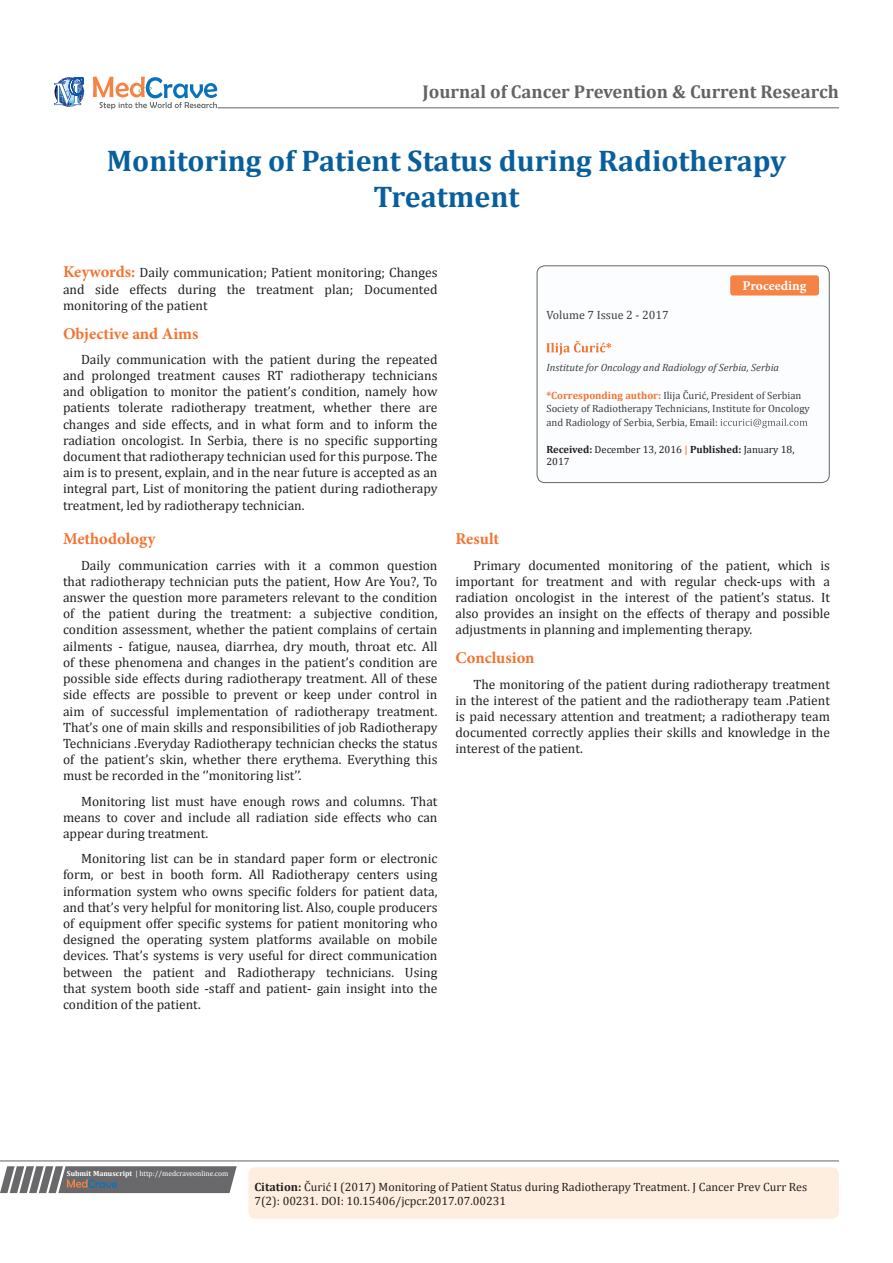
<style>
.page{position:relative;width:893px;height:1263px;background:#fff}
.page>*{position:absolute;margin:0;border:0;box-sizing:border-box;transform-origin:0 0}
.t1{font:700 30px/36px "Cambria";color:#085f9c;text-align:center}
.t2{font:700 18.6px "Cambria";color:#636366}
.t3{font:700 16.5px "Minion Pro";color:#f37331}
.t4{font:13.5px/16.2px "Cambria";color:#231f20;text-align:justify}
.t5{font:700 13.5px "Minion Pro";color:#fff}
.Citation{font:12px/14.4px "Cambria";color:#231f20}
.t6{font:12px "Cambria";color:#3e3e3f}
.t7{font:10.5px/13.5px "Cambria";color:#3e3e3f}
.t8{font:10.5px/12.6px "Cambria";color:#231f20}
.t9{font:italic 10.5px "Cambria";color:#3e3e3f}
.t10{font:7.5px "Cambria";color:#fff}
.s1{font-family:"Minion Pro";font-weight:700;font-size:16.5px;color:#f37331}
.s2{font-weight:700;color:#f37331}
.s3{font-weight:700}
.s4{font-weight:700;color:#f58345}
</style>
<div class="page">
<svg style="left:54px;top:77px;width:30px;height:30px"></svg>
<svg style="left:93px;top:77px;width:124px;height:32px"></svg>
<svg style="left:0;top:1166px;width:237px;height:27px;background:#78787a"></svg>
<hr style="left:0;top:1161px;width:839px;height:1px;background:#626465">
<hr style="left:218px;top:108px;width:621px;height:1px;background:#626465">
<div style="left:537px;top:266px;width:292px;height:217px;background:#fbfdfe;border-radius:8px"></div>
<svg style="left:546px;top:340px;width:65px;height:15px"></svg>
<svg style="left:720px;top:418px;width:87px;height:10px"></svg>
<div style="left:537px;top:265px;width:293px;height:218px;border:1px solid #626465;border-radius:8px"></div>
<div style="left:730px;top:275px;width:89px;height:21px;background:#f58345;border-radius:3px"></div>
<div style="left:248px;top:1167px;width:591px;height:52px;background:#feeee0;border-radius:7px"></div>
<p class="t2" style="left:423px;top:79px;width:418px">Journal of Cancer Prevention &amp; Current Research</p>
<p class="t1" style="left:107px;top:142px;width:681px">Monitoring of Patient Status during Radiotherapy<br>Treatment</p>
<p class="t4" style="left:63px;top:265px;width:376px"><span class="s1">Keywords:</span> Daily communication; Patient monitoring; Changes and side effects during the treatment plan; Documented monitoring of the patient</p>
<p class="t3" style="left:63px;top:322px;width:137px">Objective and Aims</p>
<p class="t4" style="left:63px;top:351px;width:376px;text-indent:18px">Daily communication with the patient during the repeated and prolonged treatment causes RT radiotherapy technicians and obligation to monitor the patient’s condition, namely how patients tolerate radiotherapy treatment, whether there are changes and side effects, and in what form and to inform the radiation oncologist. In Serbia, there is no specific supporting document that radiotherapy technician used for this purpose. The aim is to present, explain, and in the near future is accepted as an integral part, List of monitoring the patient during radiotherapy treatment, led by radiotherapy technician.</p>
<p class="t3" style="left:63px;top:528px;width:94px">Methodology</p>
<p class="t4" style="left:63px;top:557px;width:376px;text-indent:18px">Daily communication carries with it a common question that radiotherapy technician puts the patient, How Are You?, To answer the question more parameters relevant to the condition of the patient during the treatment: a subjective condition, condition assessment, whether the patient complains of certain ailments - fatigue, nausea, diarrhea, dry mouth, throat etc. All of these phenomena and changes in the patient’s condition are possible side effects during radiotherapy treatment. All of these side effects are possible to prevent or keep under control in aim of successful implementation of radiotherapy treatment.<br>That’s one of main skills and responsibilities of job Radiotherapy Technicians .Everyday Radiotherapy technician checks the status of the patient’s skin, whether there erythema. Everything this must be recorded in the ‘’monitoring list’’.</p>
<p class="t4" style="left:63px;top:793px;width:376px;text-indent:18px">Monitoring list must have enough rows and columns. That means to cover and include all radiation side effects who can appear during treatment.</p>
<p class="t4" style="left:63px;top:850px;width:376px;text-indent:18px">Monitoring list can be in standard paper form or electronic form, or best in booth form. All Radiotherapy centers using information system who owns specific folders for patient data, and that’s very helpful for monitoring list. Also, couple producers of equipment offer specific systems for patient monitoring who designed the operating system platforms available on mobile devices. That’s systems is very useful for direct communication between the patient and Radiotherapy technicians. Using that system booth side -staff and patient- gain insight into the condition of the patient.</p>
<p class="t6" style="left:546px;top:308px;width:124px">Volume 7 Issue 2 - 2017</p>
<p class="t5" style="left:742px;top:276px;width:65px">Proceeding</p>
<p class="t9" style="left:546px;top:360px;width:234px">Institute for Oncology and Radiology of Serbia, Serbia</p>
<p class="t7" style="left:546px;top:388px;width:265px"><span class="s2">*Corresponding author:</span> Ilija Čurić, President of Serbian<br>Society of Radiotherapy Technicians, Institute for Oncology and Radiology of Serbia, Serbia, Email:</p>
<p class="t8" style="left:546px;top:443px;width:250px"><span class="s3">Received:</span> December 13, 2016 <span class="s4">|</span> <span class="s3">Published:</span> January 18,<br>2017</p>
<p class="t3" style="left:455px;top:528px;width:45px">Result</p>
<p class="t4" style="left:455px;top:557px;width:376px;text-indent:18px">Primary documented monitoring of the patient, which is important for treatment and with regular check-ups with a radiation oncologist in the interest of the patient’s status. It also provides an insight on the effects of therapy and possible adjustments in planning and implementing therapy.</p>
<p class="t3" style="left:455px;top:646px;width:81px">Conclusion</p>
<p class="t4" style="left:455px;top:676px;width:376px;text-indent:18px">The monitoring of the patient during radiotherapy treatment in the interest of the patient and the radiotherapy team .Patient is paid necessary attention and treatment; a radiotherapy team documented correctly applies their skills and knowledge in the interest of the patient.</p>
<p class="t10" style="left:67px;top:1169px;width:163px"><span class="s3">Submit Manuscript</span> | http://medcraveonline.com</p>
<p class="Citation" style="left:254px;top:1179px;width:554px"><span class="s3">Citation:</span> Čurić I (2017) Monitoring of Patient Status during Radiotherapy Treatment. J Cancer Prev Curr Res<br>7(2): 00231. DOI: 10.15406/jcpcr.2017.07.00231</p>
</div>
